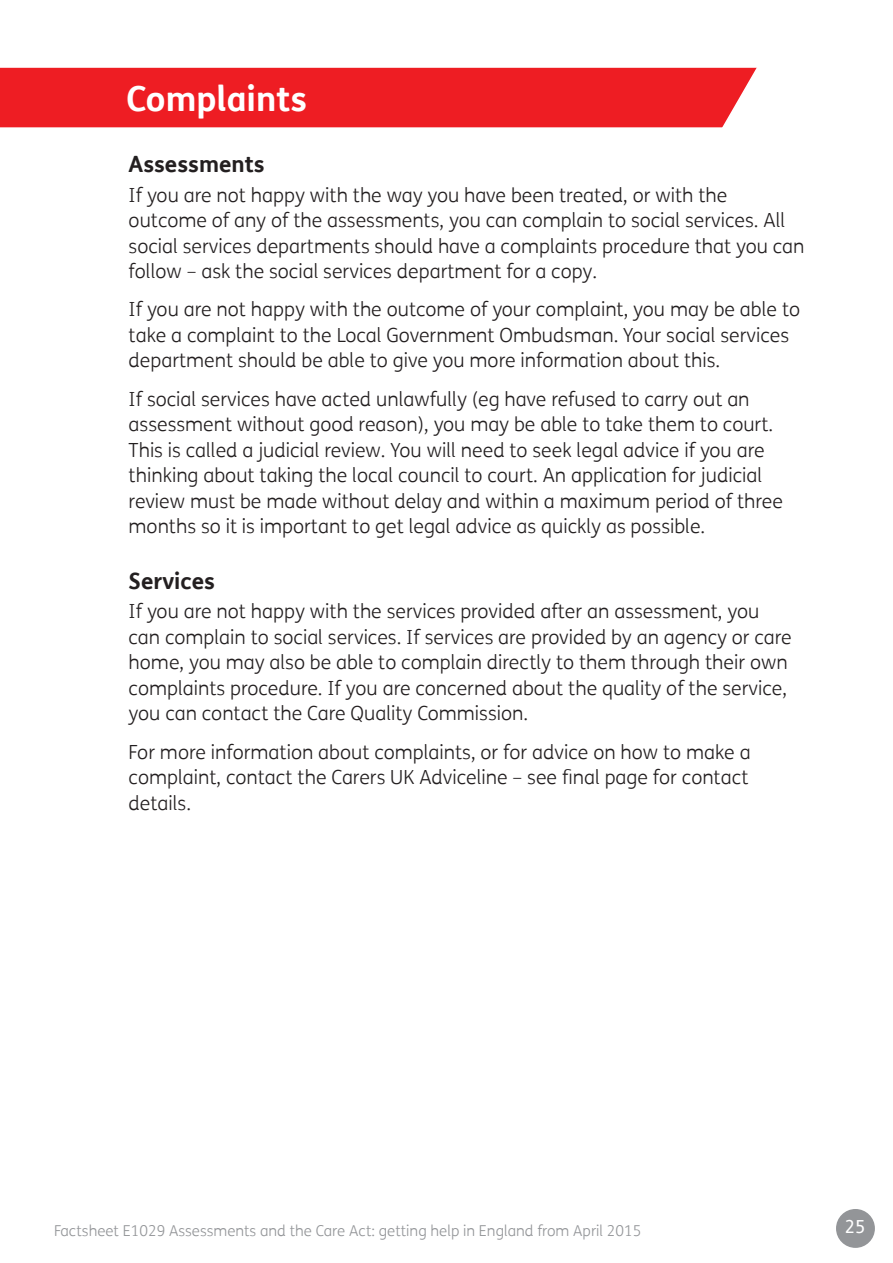
<style>
.page{position:relative;width:893px;height:1263px;background:#fff}
.page>*{position:absolute;margin:0;border:0;box-sizing:border-box;transform-origin:0 0}
.Headings_copy{font:700 34.5px "FS Me";color:#fff}
.Subheadings{font:700 22.5px "FS Me";color:#231f20}
.Body{font:300 19.5px/25.5px "FS Me";color:#231f20}
.t1{font:18px "FS Me";color:#fff}
.t2{font:300 15px "FS Me";color:#939598}
</style>
<div class="page">
<div style="left:836px;top:1209px;width:39px;height:39px;background:#939598;border-radius:50%"></div>
<div style="left:1px;top:69px;width:785px;height:58px;background:#ee1d23"></div>
<div style="left:0;top:68px;width:787px;height:59px;border:2px solid #ee1d23"></div>
<svg style="left:681px;top:67px;width:106px;height:61px"></svg>
<p class="Headings_copy" style="left:126px;top:72px;width:182px">Complaints</p>
<p class="Subheadings" style="left:129px;top:146px;width:138px">Assessments</p>
<p class="Body" style="left:129px;top:181px;width:677px">If you are not happy with the way you have been treated, or with the outcome of any of the assessments, you can complain to social services. All social services departments should have a complaints procedure that you can follow – ask the social services department for a copy.</p>
<p class="Body" style="left:129px;top:296px;width:673px">If you are not happy with the outcome of your complaint, you may be able to take a complaint to the Local Government Ombudsman. Your social services department should be able to give you more information about this.</p>
<p class="Body" style="left:129px;top:385px;width:656px">If social services have acted unlawfully (eg have refused to carry out an assessment without good reason), you may be able to take them to court.<br>This is called a judicial review. You will need to seek legal advice if you are thinking about taking the local council to court. An application for judicial review must be made without delay and within a maximum period of three months so it is important to get legal advice as quickly as possible.</p>
<p class="Subheadings" style="left:129px;top:563px;width:88px">Services</p>
<p class="Body" style="left:129px;top:598px;width:665px">If you are not happy with the services provided after an assessment, you can complain to social services. If services are provided by an agency or care home, you may also be able to complain directly to them through their own complaints procedure. If you are concerned about the quality of the service, you can contact the Care Quality Commission.</p>
<p class="Body" style="left:129px;top:739px;width:623px;text-align:justify">For more information about complaints, or for advice on how to make a complaint, contact the Carers UK Adviceline – see final page for contact details.</p>
<p class="t2" style="left:54px;top:1221px;width:589px">Factsheet E1029 Assessments and the Care Act: getting help in England from April 2015</p>
<p class="t1" style="left:845px;top:1214px;width:22px">25</p>
</div>
